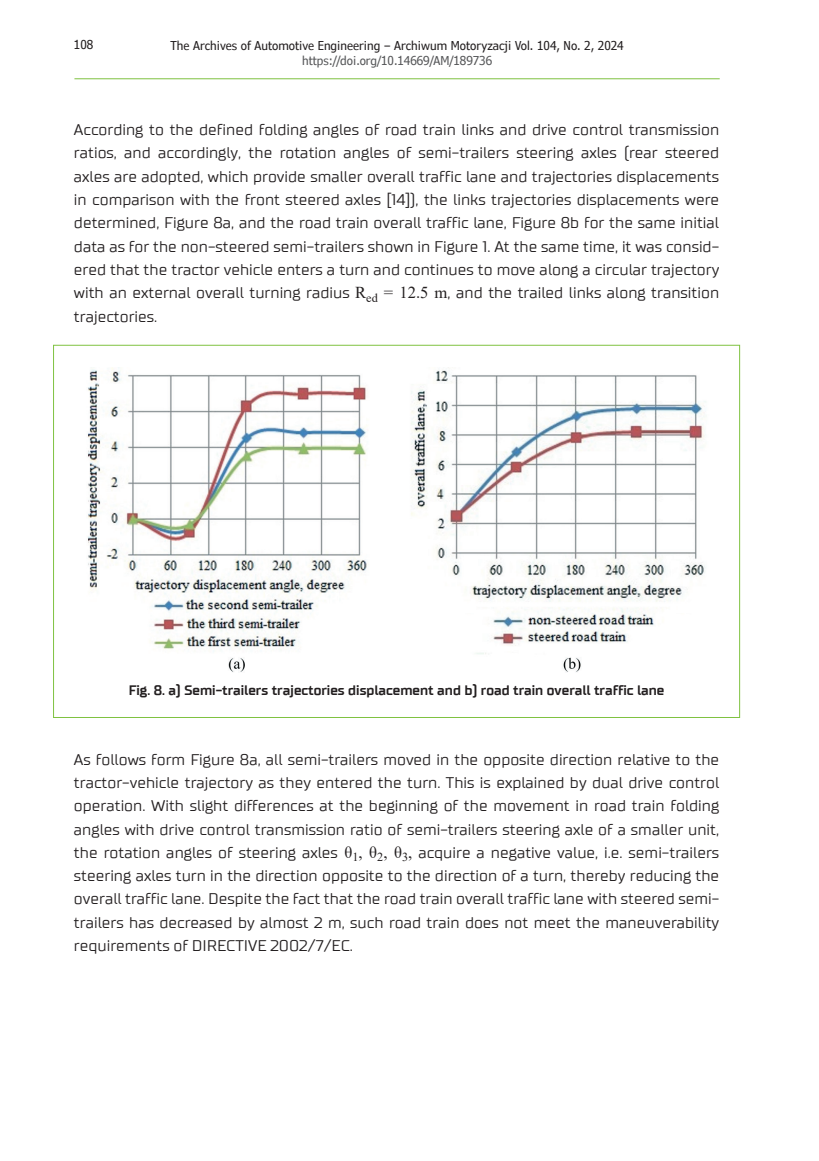
<style>
.page{position:relative;width:819px;height:1161px;background:#fff}
.page>*{position:absolute;margin:0;border:0;box-sizing:border-box;transform-origin:0 0}
.t1{font:15.75px/23.3px "TT Supermolot";color:#231f20;text-align:justify}
.t2{font:700 14px "TT Supermolot";color:#231f20}
.t3{font:condensed 12.25px "Verdana Pro";color:#231f20}
.t4{font:condensed 12.25px "Verdana Pro";color:#57585a}
.s1{font-family:"Times New Roman";font-size:16.62px}
</style>
<div class="page">
<hr style="left:74px;top:78px;width:645px;height:1px;background:#7fc241">
<img style="left:88px;top:367px;width:618px;height:305px">
<p class="t3" style="left:74px;top:37px;width:21px">108</p>
<p class="t3" style="left:170px;top:37px;width:454px">The Archives of Automotive Engineering – Archiwum Motoryzacji Vol. 104, No. 2, 2024</p>
<p class="t4" style="left:302px;top:53px;width:191px">https://doi.org/10.14669/AM/189736</p>
<p class="t1" style="left:74px;top:118px;width:646px">According to the defined folding angles of road train links and drive control transmission ratios, and accordingly, the rotation angles of semi-trailers steering axles (rear steered axles are adopted, which provide smaller overall traffic lane and trajectories displacements in comparison with the front steered axles [14]), the links trajectories displacements were determined, Figure 8a, and the road train overall traffic lane, Figure 8b for the same initial data as for the non-steered semi-trailers shown in Figure 1. At the same time, it was consid&shy;ered that the tractor vehicle enters a turn and continues to move along a circular trajectory with an external overall turning radius <span class="s1">R</span><sub>ed</sub> <span class="s1">= 12.5 m</span>, and the trailed links along transition trajectories.</p>
<p class="t2" style="left:129px;top:681px;width:537px">Fig. 8. a) Semi-trailers trajectories displacement and b) road train overall traffic lane</p>
<p class="t1" style="left:74px;top:747px;width:646px">As follows form Figure 8a, all semi-trailers moved in the opposite direction relative to the tractor-vehicle trajectory as they entered the turn. This is explained by dual drive control operation. With slight differences at the beginning of the movement in road train folding angles with drive control transmission ratio of semi-trailers steering axle of a smaller unit, the rotation angles of steering axles <span class="s1">θ</span><sub>1</sub><span class="s1">, θ</span><sub>2</sub><span class="s1">, θ</span><sub>3</sub><span class="s1">,</span> acquire a negative value, i.e. semi-trailers steering axles turn in the direction opposite to the direction of a turn, thereby reducing the overall traffic lane. Despite the fact that the road train overall traffic lane with steered semi&shy;trailers has decreased by almost 2 m, such road train does not meet the maneuverability requirements of DIRECTIVE 2002/7/EC.</p>
</div>
